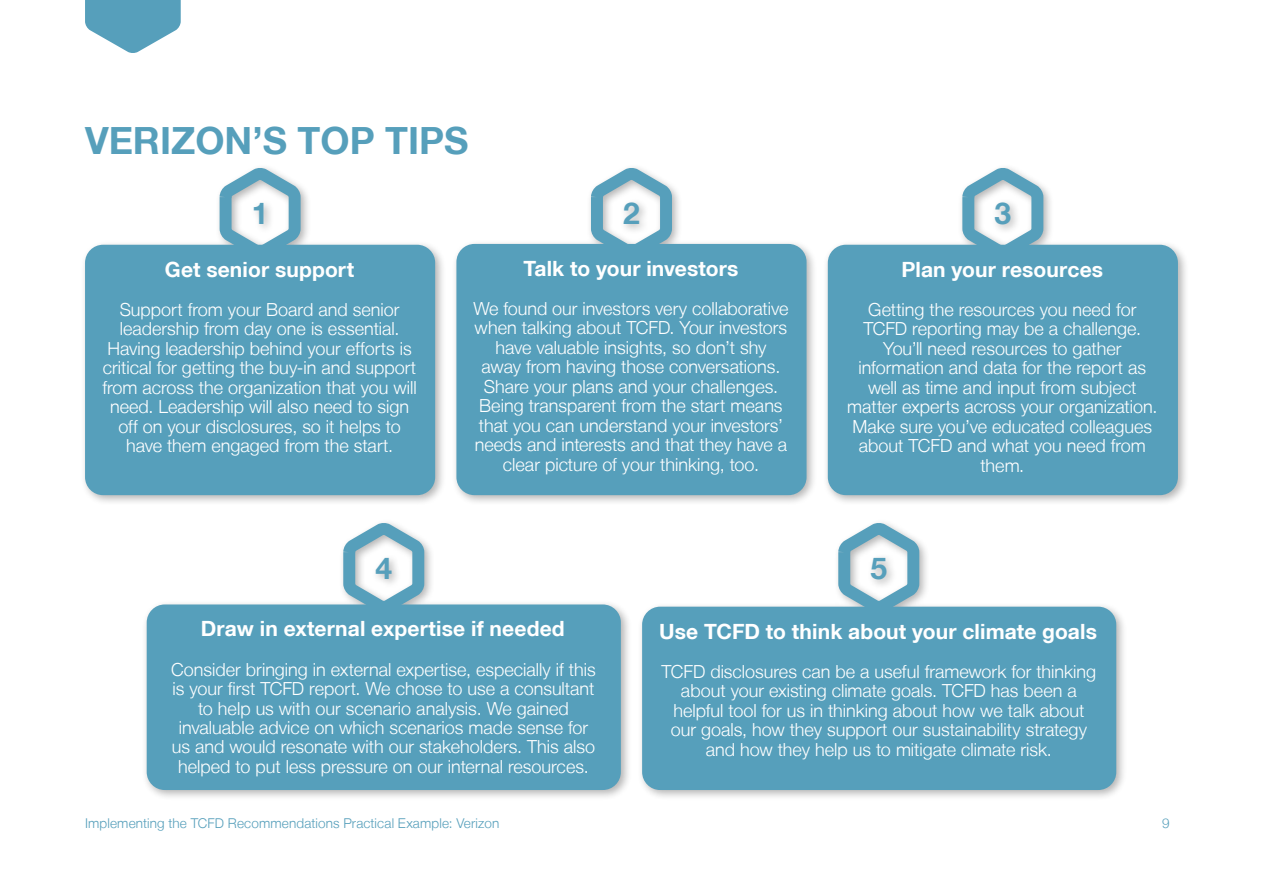
<style>
.page{position:relative;width:1263px;height:893px;background:#fff}
.page>*{position:absolute;margin:0;border:0;box-sizing:border-box;transform-origin:0 0}
.t1{font:700 37.5px "Helvetica Neue LT";color:#569fbb}
.t2{font:700 30px "Helvetica Neue LT";color:#569fbb}
.t3{font:700 21px "Helvetica Neue LT";letter-spacing:.005em;color:#fff}
.t4{font:300 18px/19.5px "Helvetica Neue LT";color:#fff;text-align:center}
.t5{font:300 13.5px "Helvetica Neue LT";letter-spacing:.01em;color:#569fbb}
</style>
<div class="page">
<svg style="left:85px;top:0;width:96px;height:53px"></svg>
<div style="left:451px;top:163px;width:367px;height:344px;background:#000;opacity:.3"></div>
<svg style="left:582px;top:163px;width:99px;height:81px"></svg>
<div style="left:456px;top:244px;width:350px;height:251px;background:#569fbb;border-radius:18px"></div>
<div style="left:141px;top:518px;width:491px;height:283px;background:#000;opacity:.3"></div>
<svg style="left:335px;top:518px;width:98px;height:86px"></svg>
<div style="left:147px;top:604px;width:474px;height:186px;background:#569fbb;border-radius:18px"></div>
<div style="left:637px;top:518px;width:490px;height:283px;background:#000;opacity:.3"></div>
<svg style="left:829px;top:518px;width:99px;height:89px"></svg>
<div style="left:642px;top:607px;width:474px;height:183px;background:#569fbb;border-radius:18px"></div>
<div style="left:822px;top:163px;width:367px;height:344px;background:#000;opacity:.3"></div>
<svg style="left:954px;top:163px;width:98px;height:82px"></svg>
<div style="left:828px;top:245px;width:350px;height:250px;background:#569fbb;border-radius:18px"></div>
<div style="left:80px;top:163px;width:366px;height:344px;background:#000;opacity:.3"></div>
<svg style="left:211px;top:163px;width:98px;height:82px"></svg>
<div style="left:85px;top:245px;width:350px;height:250px;background:#569fbb;border-radius:18px"></div>
<h1 class="t1" style="left:85px;top:118px;width:385px">VERIZON’S TOP TIPS</h1>
<h2 class="t2" style="left:252px;top:194px;width:18px">1</h2>
<p class="t3" style="left:165px;top:256px;width:191px">Get senior support</p>
<p class="t4" style="left:102px;top:299px;width:316px">Support from your Board and senior leadership from day one is essential.<br>Having leadership behind your efforts is critical for getting the buy-in and support from across the organization that you will need. Leadership will also need to sign off on your disclosures, so it helps to have them engaged from the start.</p>
<h2 class="t2" style="left:375px;top:549px;width:18px">4</h2>
<h2 class="t2" style="left:623px;top:194px;width:18px">2</h2>
<p class="t3" style="left:523px;top:255px;width:217px">Talk to your investors</p>
<p class="t4" style="left:473px;top:298px;width:316px">We found our investors very collaborative when talking about TCFD. Your investors have valuable insights, so don’t shy away from having those conversations.<br>Share your plans and your challenges.<br>Being transparent from the start means that you can understand your investors’ needs and interests and that they have a clear picture of your thinking, too.</p>
<h2 class="t2" style="left:994px;top:194px;width:18px">3</h2>
<p class="t3" style="left:901px;top:256px;width:203px">Plan your resources</p>
<p class="t4" style="left:847px;top:299px;width:312px">Getting the resources you need for<br>TCFD reporting may be a challenge.<br>You’ll need resources to gather information and data for the report as well as time and input from subject matter experts across your organization.<br>Make sure you’ve educated colleagues about TCFD and what you need from them.</p>
<h2 class="t2" style="left:870px;top:549px;width:18px">5</h2>
<p class="t3" style="left:201px;top:616px;width:365px">Draw in external expertise if needed</p>
<p class="t4" style="left:171px;top:659px;width:426px">Consider bringing in external expertise, especially if this is your first TCFD report. We chose to use a consultant to help us with our scenario analysis. We gained invaluable advice on which scenarios made sense for us and would resonate with our stakeholders. This also helped to put less pressure on our internal resources.</p>
<p class="t3" style="left:659px;top:618px;width:439px">Use TCFD to think about your climate goals</p>
<p class="t4" style="left:661px;top:661px;width:436px">TCFD disclosures can be a useful framework for thinking about your existing climate goals. TCFD has been a helpful tool for us in thinking about how we talk about our goals, how they support our sustainability strategy and how they help us to mitigate climate risk.</p>
<p class="t5" style="left:85px;top:814px;width:416px">Implementing the TCFD Recommendations Practical Example: Verizon</p>
<p class="t5" style="left:1162px;top:814px;width:9px">9</p>
</div>
